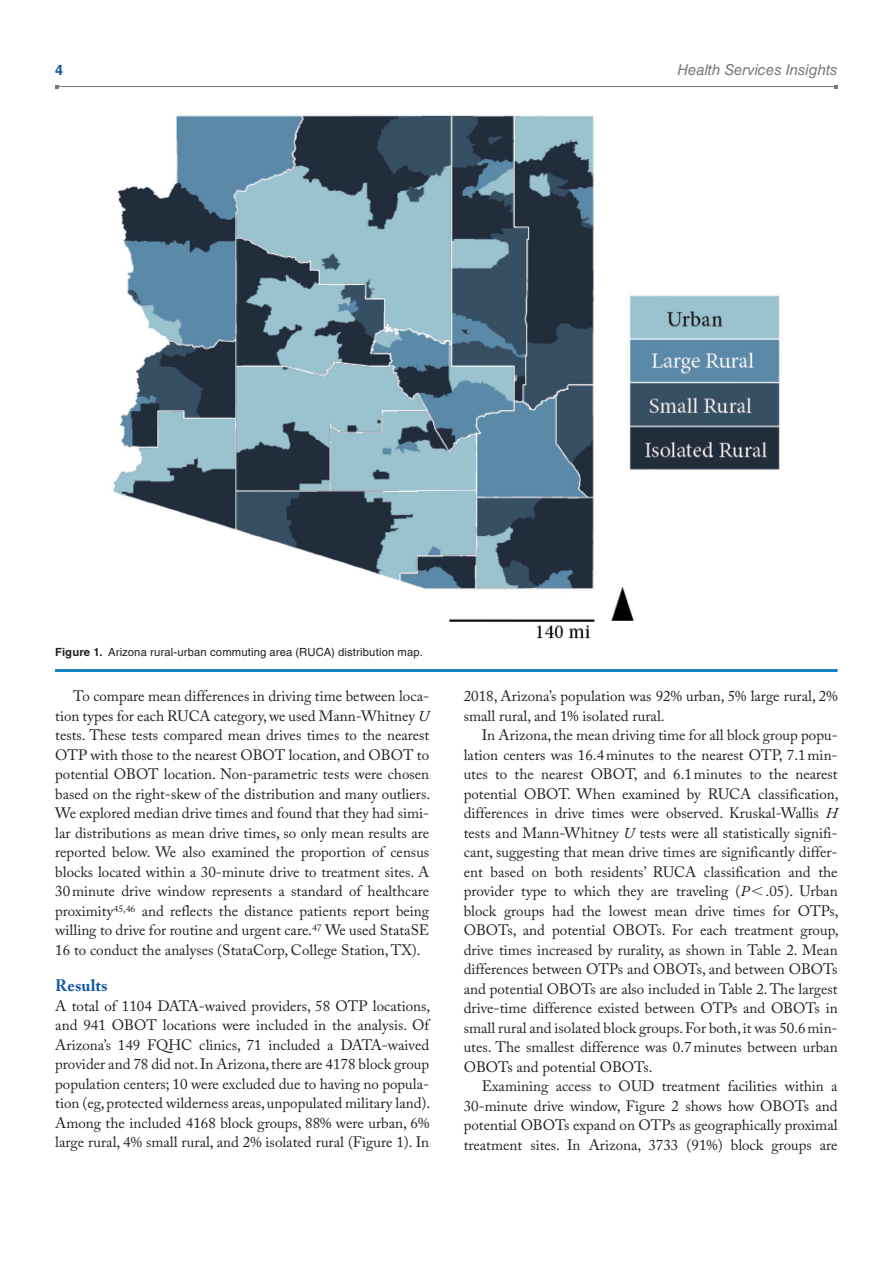
<style>
.page{position:relative;width:893px;height:1263px;background:#fff}
.page>*{position:absolute;margin:0;border:0;box-sizing:border-box;transform-origin:0 0}
.t1{font:700 16.5px "Adobe Caslon Pro";letter-spacing:.005em;color:#1055a4}
.t2{font:15px/19.5px "Adobe Caslon Pro";color:#231f20;text-align:justify}
.t3{font:italic 15px "Helvetica LT Std";letter-spacing:-.005em;color:#76787b}
.t4{font:700 14.25px "Helvetica LT Std";color:#1055a4}
.t5{font:11.25px "Helvetica LT Std";letter-spacing:.015em;color:#231f20}
.s1{font-weight:700}
.s2{font-style:italic}
</style>
<div class="page">
<hr style="left:57px;top:86px;width:779px;height:1px;background:#76787b">
<hr style="left:55px;top:669px;width:783px;height:3px;background:#1582c5">
<img style="left:113px;top:115px;width:667px;height:524px">
<p class="t4" style="left:55px;top:61px;width:9px">4</p>
<p class="t3" style="left:677px;top:61px;width:162px">Health Services Insights</p>
<p class="t5" style="left:55px;top:646px;width:369px"><span class="s1">Figure 1.</span> Arizona rural-urban commuting area (RUCA) distribution map.</p>
<p class="t2" style="left:55px;top:686px;width:376px;text-indent:18px">To compare mean differences in driving time between loca&shy;tion types for each RUCA category, we used Mann-Whitney <span class="s2">U </span>tests. These tests compared mean drives times to the nearest OTP with those to the nearest OBOT location, and OBOT to potential OBOT location. Non-parametric tests were chosen based on the right-skew of the distribution and many outliers.<br>We explored median drive times and found that they had simi&shy;lar distributions as mean drive times, so only mean results are reported below. We also examined the proportion of census blocks located within a 30-minute drive to treatment sites. A 30minute drive window represents a standard of healthcare proximity<sup>45,46</sup> and reflects the distance patients report being willing to drive for routine and urgent care.<sup>47</sup> We used StataSE 16 to conduct the analyses (StataCorp, College Station, TX).</p>
<p class="t1" style="left:55px;top:976px;width:54px">Results</p>
<p class="t2" style="left:55px;top:996px;width:377px">A total of 1104 DATA-waived providers, 58 OTP locations, and 941 OBOT locations were included in the analysis. Of Arizona’s 149 FQHC clinics, 71 included a DATA-waived provider and 78 did not. In Arizona, there are 4178 block group population centers; 10 were excluded due to having no popula&shy;tion (eg, protected wilderness areas, unpopulated military land).<br>Among the included 4168 block groups, 88% were urban, 6% large rural, 4% small rural, and 2% isolated rural (Figure 1). In</p>
<p class="t2" style="left:464px;top:686px;width:375px">2018, Arizona’s population was 92% urban, 5% large rural, 2% small rural, and 1% isolated rural.</p>
<p class="t2" style="left:464px;top:725px;width:377px;text-indent:18px">In Arizona, the mean driving time for all block group popu&shy;lation centers was 16.4minutes to the nearest OTP, 7.1min&shy;utes to the nearest OBOT, and 6.1minutes to the nearest potential OBOT. When examined by RUCA classification, differences in drive times were observed. Kruskal-Wallis <span class="s2">H </span>tests and Mann-Whitney <span class="s2">U</span> tests were all statistically signifi&shy;cant, suggesting that mean drive times are significantly differ&shy;ent based on both residents’ RUCA classification and the provider type to which they are traveling (<span class="s2">P</span> .05). Urban block groups had the lowest mean drive times for OTPs, OBOTs, and potential OBOTs. For each treatment group, drive times increased by rurality, as shown in Table 2. Mean differences between OTPs and OBOTs, and between OBOTs and potential OBOTs are also included in Table 2. The largest drive-time difference existed between OTPs and OBOTs in small rural and isolated block groups. For both, it was 50.6min&shy;utes. The smallest difference was 0.7minutes between urban OBOTs and potential OBOTs.</p>
<p class="t2" style="left:464px;top:1076px;width:375px;text-indent:18px">Examining access to OUD treatment facilities within a 30-minute drive window, Figure 2 shows how OBOTs and potential OBOTs expand on OTPs as geographically proximal treatment sites. In Arizona, 3733 (91%) block groups are</p>
</div>
